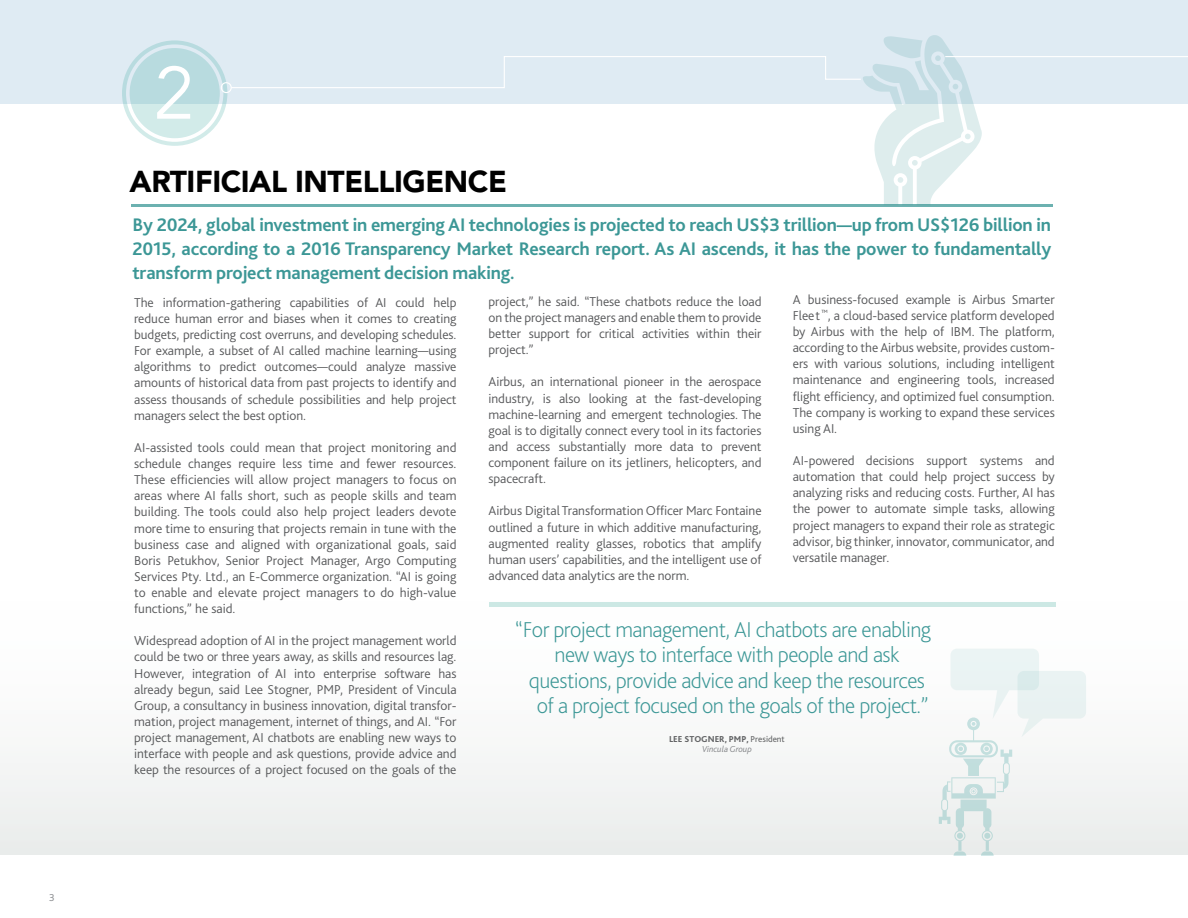
<style>
.page{position:relative;width:1188px;height:918px;background:#fff}
.page>*{position:absolute;margin:0;border:0;box-sizing:border-box;transform-origin:0 0}
.t1{font:73.5px "Avenir";color:#fff}
.t2{font:900 30px "Avenir";letter-spacing:-.015em;color:#000}
.t3{font:200 22.5px "Bliss 2";letter-spacing:-.025em;color:#3c9796}
.t4{font:700 19.05px/24px "Bliss 2";letter-spacing:-.01em;color:#3c9796;text-align:justify}
.t5{font:300 13.5px/16px "Bliss 2";letter-spacing:-.005em;color:#58595b;text-align:justify}
.t6{font:10.5px "Bliss 2";color:#939598}
.t7{font:800 9px/10.8px "Bliss 2";color:#636466;text-align:center}
.s1{font-weight:400}
.s2{font-weight:300;font-style:italic;color:#808285}
</style>
<div class="page">
<div style="left:0;top:599px;width:1188px;height:256px;background:linear-gradient(to right,#f6f7f6,#f9fafa)"></div>
<div style="left:0;top:0;width:1188px;height:104px;background:#dfebf3"></div>
<hr style="left:489px;top:602px;width:567px;height:4px;background:#cce8e4">
<hr style="left:131px;top:205px;width:921px;height:2px;background:#3c9796">
<svg style="left:122px;top:35px;width:860px;height:170px"></svg>
<hr style="left:945px;top:56px;width:243px;height:1px;background:#fff">
<svg style="left:939px;top:649px;width:147px;height:207px"></svg>
<p class="t6" style="left:49px;top:891px;width:7px">3</p>
<h1 class="t1" style="left:154px;top:51px;width:42px">2</h1>
<h2 class="t2" style="left:130px;top:164px;width:379px">ARTIFICIAL INTELLIGENCE</h2>
<p class="t4" style="left:132px;top:212px;width:920px">By 2024, global investment in emerging AI technologies is projected to reach US$3 trillion—up from US$126 billion in 2015, according to a 2016 Transparency Market Research report. As AI ascends, it has the power to fundamentally transform project management decision making.</p>
<p class="t5" style="left:134px;top:294px;width:324px">The information-gathering capabilities of AI could help reduce human error and biases when it comes to creating budgets, predicting cost overruns, and developing schedules.<br>For example, a subset of AI called machine learning—using algorithms to predict outcomes—could analyze massive amounts of historical data from past projects to identify and assess thousands of schedule possibilities and help project managers select the best option.</p>
<p class="t5" style="left:134px;top:439px;width:324px">AI-assisted tools could mean that project monitoring and schedule changes require less time and fewer resources.<br>These efficiencies will allow project managers to focus on areas where AI falls short, such as people skills and team building. The tools could also help project leaders devote more time to ensuring that projects remain in tune with the business case and aligned with organizational goals, said Boris Petukhov, Senior Project Manager, Argo Computing Services Pty. Ltd., an E-Commerce organization. “AI is going to enable and elevate project managers to do high-value functions,” he said.</p>
<p class="t5" style="left:134px;top:633px;width:324px">Widespread adoption of AI in the project management world could be two or three years away, as skills and resources lag.<br>However, integration of AI into enterprise software has already begun, said Lee Stogner, PMP, President of Vincula Group, a consultancy in business innovation, digital transfor&shy;mation, project management, internet of things, and AI. “For project management, AI chatbots are enabling new ways to interface with people and ask questions, provide advice and keep the resources of a project focused on the goals of the</p>
<p class="t5" style="left:489px;top:293px;width:275px">project,” he said. “These chatbots reduce the load on the project managers and enable them to provide better support for critical activities within their project.”</p>
<p class="t5" style="left:489px;top:374px;width:275px">Airbus, an international pioneer in the aerospace industry, is also looking at the fast-developing machine-learning and emergent technologies. The goal is to digitally connect every tool in its factories and access substantially more data to prevent component failure on its jetliners, helicopters, and spacecraft.</p>
<p class="t5" style="left:489px;top:503px;width:275px">Airbus Digital Transformation Officer Marc Fontaine outlined a future in which additive manufacturing, augmented reality glasses, robotics that amplify human users’ capabilities, and the intelligent use of advanced data analytics are the norm.</p>
<p class="t5" style="left:793px;top:291px;width:264px">A business-focused example is Airbus Smarter Fleet <sup>™</sup>, a cloud-based service platform developed by Airbus with the help of IBM. The platform, according to the Airbus website, provides custom&shy;ers with various solutions, including intelligent maintenance and engineering tools, increased flight efficiency, and optimized fuel consumption.<br>The company is working to expand these services using AI.</p>
<p class="t5" style="left:793px;top:452px;width:264px">AI-powered decisions support systems and automation that could help project success by analyzing risks and reducing costs. Further, AI has the power to automate simple tasks, allowing project managers to expand their role as strategic advisor, big thinker, innovator, communicator, and versatile manager.</p>
<h3 class="t3" style="left:515px;top:616px;width:418px">“For project management, AI chatbots are enabling</h3>
<h3 class="t3" style="left:555px;top:641px;width:346px">new ways to interface with people and ask</h3>
<h3 class="t3" style="left:529px;top:667px;width:398px">questions, provide advice and keep the resources</h3>
<h3 class="t3" style="left:537px;top:692px;width:394px">of a project focused on the goals of the project.”</h3>
<p class="t7" style="left:669px;top:733px;width:117px">LEE STOGNER, PMP, <span class="s1">President<br></span><span class="s2">Vincula Group</span></p>
</div>
